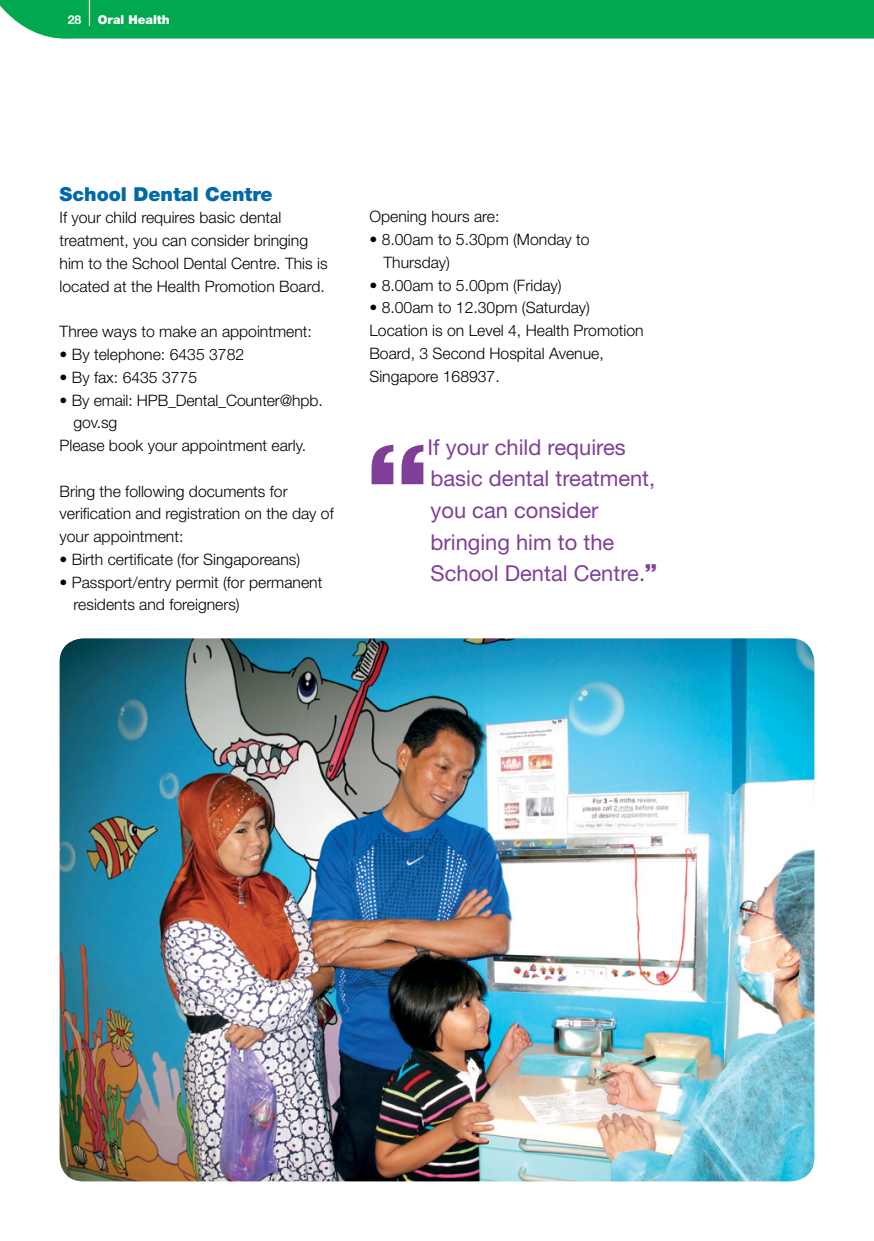
<style>
.page{position:relative;width:874px;height:1241px;background:#fff}
.page>*{position:absolute;margin:0;border:0;box-sizing:border-box;transform-origin:0 0}
.t1{font:21.88px/31.5px "Helvetica Neue LT Std";color:#7f3f98}
.t2{font:900 19.25px "Helvetica Neue LT Std";color:#0069aa}
.t3{font:300 15.75px/22.8px "Helvetica Neue LT Std";color:#000}
.t4{font:900 12.25px "Helvetica Neue LT Std";color:#fff}
.t5{font:700 12.25px "Helvetica Neue LT Std";color:#fff}
</style>
<div class="page">
<div style="left:0;top:0;width:873px;height:39px;background:#00a94f"></div>
<img style="left:60px;top:638px;width:754px;height:543px">
<p class="t5" style="left:68px;top:12px;width:15px">28</p>
<p class="t4" style="left:98px;top:12px;width:73px">Oral Health</p>
<p class="t2" style="left:60px;top:182px;width:214px">School Dental Centre</p>
<p class="t3" style="left:60px;top:206px;width:269px">If your child requires basic dental treatment, you can consider bringing him to the School Dental Centre. This is located at the Health Promotion Board.</p>
<p class="t3" style="left:60px;top:320px;width:254px">Three ways to make an appointment:</p>
<p class="t3" style="left:60px;top:343px;width:186px">• By telephone: 6435 3782</p>
<p class="t3" style="left:60px;top:365px;width:139px">• By fax: 6435 3775</p>
<p class="t3" style="left:60px;top:388px;width:264px">• By email: HPB_Dental_Counter@hpb.</p>
<p class="t3" style="left:74px;top:411px;width:45px">gov.sg</p>
<p class="t3" style="left:60px;top:433px;width:248px">Please book your appointment early.</p>
<p class="t3" style="left:60px;top:479px;width:275px">Bring the following documents for verification and registration on the day of your appointment:</p>
<p class="t3" style="left:60px;top:547px;width:242px">• Birth certificate (for Singaporeans)</p>
<p class="t3" style="left:74px;top:570px;width:250px;text-indent:-14px">• Passport/entry permit (for permanent residents and foreigners)</p>
<p class="t3" style="left:369px;top:205px;width:131px">Opening hours are:</p>
<p class="t3" style="left:383px;top:228px;width:207px;text-indent:-14px">• 8.00am to 5.30pm (Monday to<br>Thursday)</p>
<p class="t3" style="left:369px;top:273px;width:193px">• 8.00am to 5.00pm (Friday)</p>
<p class="t3" style="left:369px;top:296px;width:275px">• 8.00am to 12.30pm (Saturday)<br>Location is on Level 4, Health Promotion<br>Board, 3 Second Hospital Avenue,<br>Singapore 168937.</p>
<h1 class="t1" style="left:427px;top:431px;width:229px">If your child requires basic dental treatment, you can consider bringing him to the<br>School Dental Centre.</h1>
</div>
